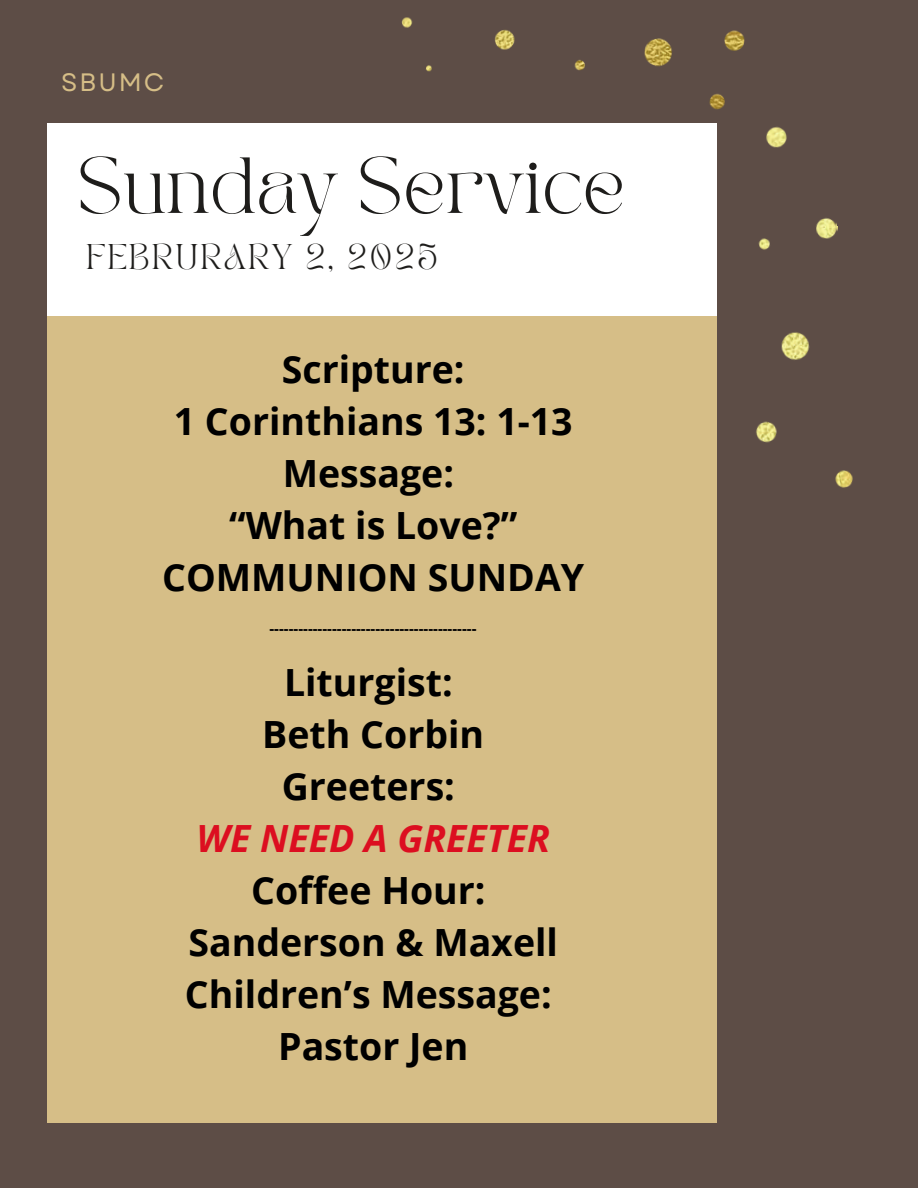
<style>
.page{position:relative;width:918px;height:1188px;background:#5d4d46}
.page>*{position:absolute;margin:0;border:0;box-sizing:border-box;transform-origin:0 0}
.t1{font:55.5px "TAN PEARL Regular";color:#1e1d1b}
.t2{font:700 37.5px/52.1px "Open Sans";color:#000;text-align:center}
.t3{font:25.2px "Garet";letter-spacing:.08em;color:#d6be87}
.t4{font:25.05px "TAN PEARL Regular";letter-spacing:.08em;color:#1e1d1b}
.t5{font:700 15px "Open Sans";color:#000}
.s1{font-style:italic;color:#dc0e20}
</style>
<div class="page">
<img style="left:756px;top:126px;width:97px;height:362px">
<img style="left:401px;top:17px;width:344px;height:93px">
<div style="left:48px;top:123px;width:669px;height:194px;background:#fff"></div>
<div style="left:48px;top:316px;width:669px;height:807px;background:#d6be87"></div>
<h3 class="t3" style="left:61px;top:64px;width:105px">SBUMC</h3>
<p class="t1" style="left:77px;top:156px;width:550px">Sunday Service</p>
<p class="t4" style="left:86px;top:243px;width:354px">FEBRURARY 2, 2025</p>
<p class="t2" style="left:162px;top:343px;width:424px">Scripture:<br>1 Corinthians 13: 1-13<br>Message:<br>“What is Love?”<br>COMMUNION SUNDAY</p>
<h1 class="t5" style="left:269px;top:618px;width:209px">-------------------------------------------</h1>
<h3 class="t2" style="left:185px;top:656px;width:375px">Liturgist:<br>Beth Corbin<br>Greeters:<br><span class="s1">WE NEED A GREETER<br></span>Coffee Hour:<br>Sanderson &amp; Maxell<br>Children’s Message:<br>Pastor Jen</h3>
</div>
